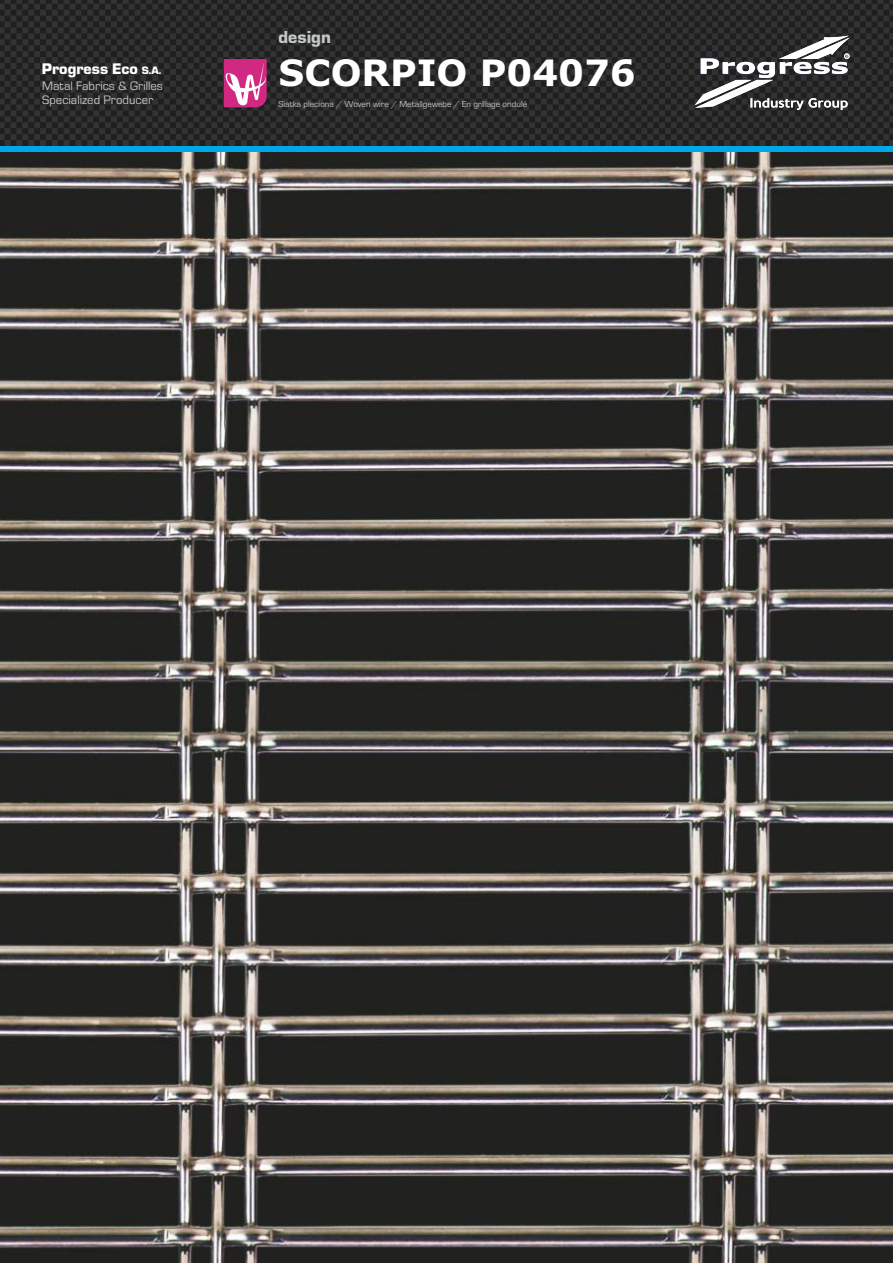
<style>
.page{position:relative;width:893px;height:1263px;background:#fff}
.page>*{position:absolute;margin:0;border:0;box-sizing:border-box;transform-origin:0 0}
.t1{font:700 36.3px "Verdana";color:#fff}
.t2{font:900 18px "Eurostar";color:#c4c7c7}
.t3{font:900 16.05px "Eurostar";color:#fff}
.t4{font:12.75px/14.1px "Eurostar";color:#c4c7c7}
.t5{font:9px "Eurostar";color:#c4c7c7}
.s1{font-size:11.1px}
</style>
<div class="page">
<img style="left:0;top:152px;width:893px;height:1111px">
<div style="left:0;top:0;width:893px;height:152px;background:#00a8e8"></div>
<img style="left:0;top:0;width:893px;height:146px">
<svg style="left:221px;top:59px;width:46px;height:48px;background:#cd5896"></svg>
<svg style="left:695px;top:36px;width:155px;height:74px;background:#616162"></svg>
<h2 class="t2" style="left:278px;top:29px;width:54px">design</h2>
<h3 class="t3" style="left:42px;top:61px;width:121px">Progress Eco <span class="s1">S.A.</span></h3>
<h1 class="t1" style="left:278px;top:58px;width:359px">SCORPIO P04076</h1>
<h3 class="t4" style="left:42px;top:80px;width:122px">Matal Fabrics &amp; Grilles<br>Specialized Producer</h3>
<p class="t5" style="left:278px;top:101px;width:250px">Siatka pleciona / Woven wire / Metallgewebe / En grillage ondulé</p>
</div>
